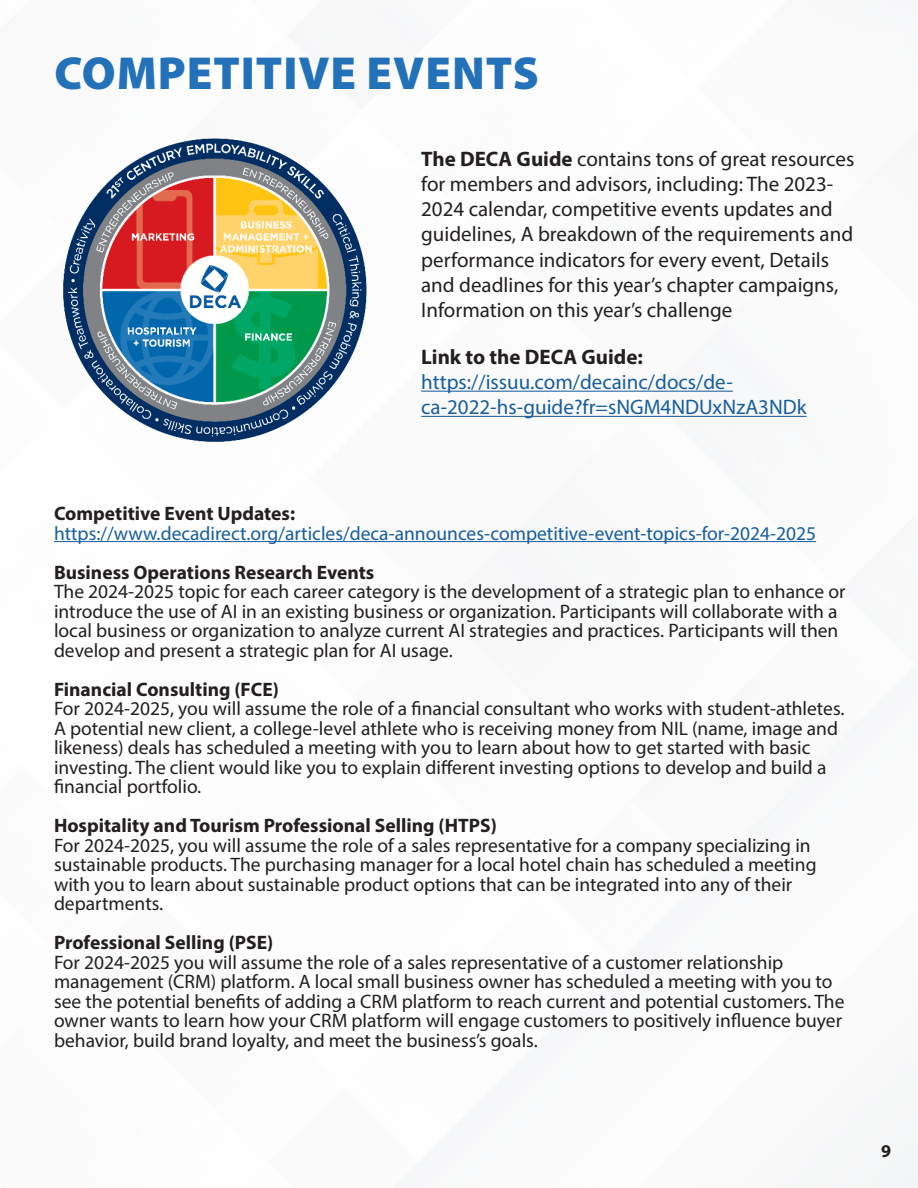
<style>
.page{position:relative;width:918px;height:1188px;background:#fff}
.page>*{position:absolute;margin:0;border:0;box-sizing:border-box;transform-origin:0 0}
.t1{font:900 46.5px "Myriad Pro";letter-spacing:.02em;color:#2371b9}
.t2{font:21px/25.2px "Myriad Pro";color:#231f20}
.t3{font:21px/25.2px "Myriad Pro";color:#175d9e}
.t4{font:700 21px "Myriad Pro";color:#231f20}
.t5{font:19.5px/19.5px "Myriad Pro";color:#231f20}
.t6{font:700 19.5px "Myriad Pro";color:#231f20}
.t7{font:19.5px "Myriad Pro";color:#175d9e}
.t8{font:700 18px "Myriad Pro";color:#231f20}
.s1{font-weight:700}
</style>
<div class="page">
<img style="left:63px;top:138px;width:304px;height:304px">
<hr style="left:421px;top:391px;width:312px;height:1px;background:#175d9e">
<hr style="left:421px;top:416px;width:386px;height:1px;background:#175d9e">
<hr style="left:54px;top:541px;width:762px;height:1px;background:#175d9e">
<p class="t1" style="left:54px;top:42px;width:486px">COMPETITIVE EVENTS</p>
<p class="t2" style="left:421px;top:146px;width:435px"><span class="s1">The DECA Guide</span> contains tons of great resources for members and advisors, including: The 2023- 2024 calendar, competitive events updates and guidelines, A breakdown of the requirements and performance indicators for every event, Details and deadlines for this year’s chapter campaigns, Information on this year’s challenge</p>
<p class="t4" style="left:421px;top:343px;width:223px">Link to the DECA Guide:</p>
<p class="t3" style="left:421px;top:369px;width:387px">https://issuu.com/decainc/docs/de&shy;ca-2022-hs-guide?fr=sNGM4NDUxNzA3NDk</p>
<p class="t6" style="left:54px;top:501px;width:243px">Competitive Event Updates:</p>
<p class="t7" style="left:54px;top:521px;width:764px">https://www.decadirect.org/articles/deca-announces-competitive-event-topics-for-2024-2025</p>
<p class="t6" style="left:54px;top:559px;width:322px">Business Operations Research Events</p>
<p class="t5" style="left:54px;top:582px;width:793px">The 2024-2025 topic for each career category is the development of a strategic plan to enhance or introduce the use of AI in an existing business or organization. Participants will collaborate with a local business or organization to analyze current AI strategies and practices. Participants will then develop and present a strategic plan for AI usage.</p>
<p class="t6" style="left:54px;top:676px;width:227px">Financial Consulting (FCE)</p>
<p class="t5" style="left:54px;top:699px;width:792px">For 2024-2025, you will assume the role of a financial consultant who works with student-athletes.<br>A potential new client, a college-level athlete who is receiving money from NIL (name, image and likeness) deals has scheduled a meeting with you to learn about how to get started with basic investing. The client would like you to explain different investing options to develop and build a financial portfolio.</p>
<p class="t6" style="left:54px;top:813px;width:444px">Hospitality and Tourism Professional Selling (HTPS)</p>
<p class="t5" style="left:54px;top:835px;width:764px">For 2024-2025, you will assume the role of a sales representative for a company specializing in sustainable products. The purchasing manager for a local hotel chain has scheduled a meeting with you to learn about sustainable product options that can be integrated into any of their departments.</p>
<p class="t6" style="left:54px;top:930px;width:221px">Professional Selling (PSE)</p>
<p class="t5" style="left:54px;top:952px;width:792px">For 2024-2025 you will assume the role of a sales representative of a customer relationship management (CRM) platform. A local small business owner has scheduled a meeting with you to see the potential benefits of adding a CRM platform to reach current and potential customers. The owner wants to learn how your CRM platform will engage customers to positively influence buyer behavior, build brand loyalty, and meet the business’s goals.</p>
<p class="t8" style="left:881px;top:1139px;width:11px">9</p>
</div>
